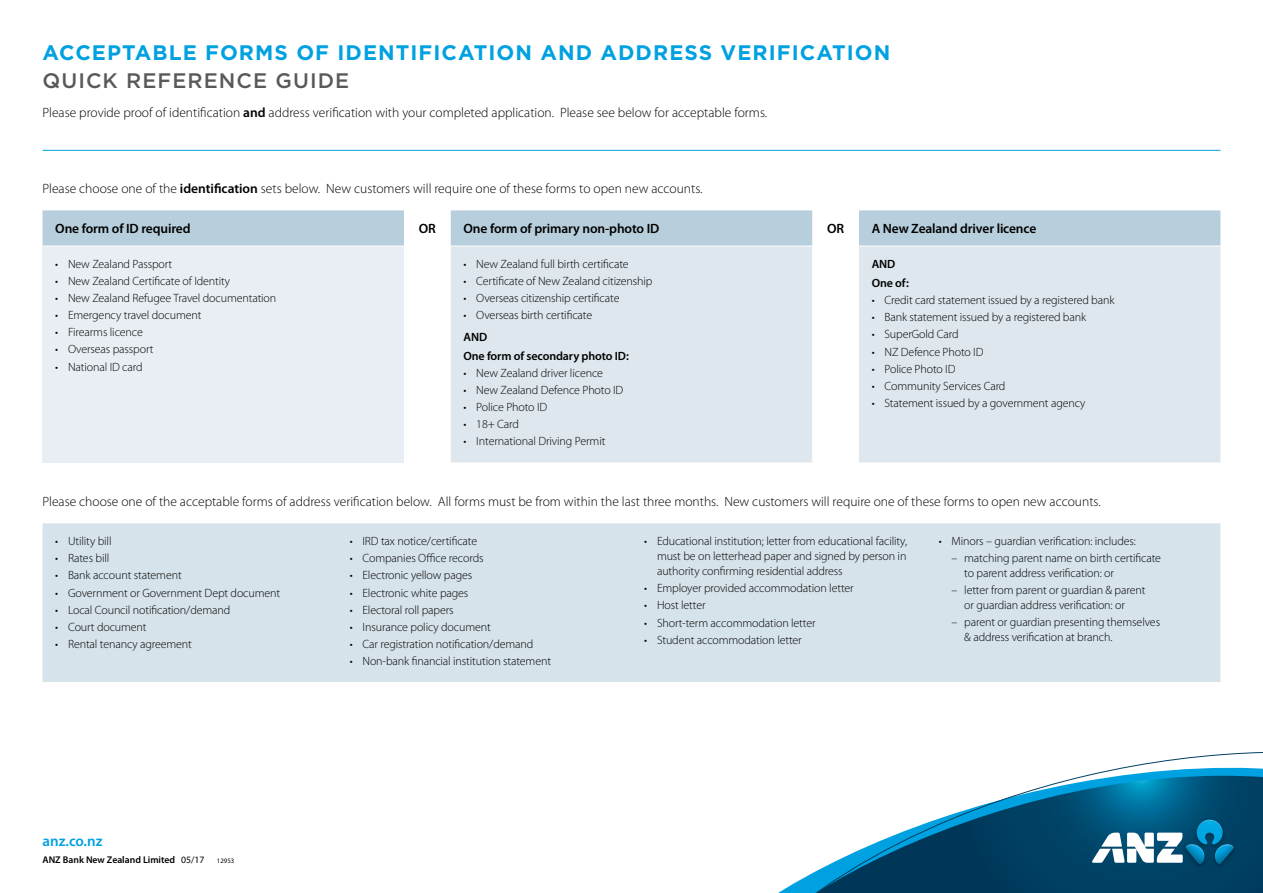
<style>
.page{position:relative;width:1263px;height:893px;background:#fff}
.page>*{position:absolute;margin:0;border:0;box-sizing:border-box;transform-origin:0 0}
.t1{font:700 21px "Gotham";letter-spacing:.05em;color:#00a1e0}
.t2{font:500 21px "Gotham";letter-spacing:.05em;color:#58595b}
.t3{font:600 15px "Myriad Pro";color:#00a1e0}
.t4{font:300 13.5px "Myriad Pro";color:#000}
.t5{font:600 13.5px "Myriad Pro";letter-spacing:-.01em;color:#000}
.t6{font:300 12px/15px "Myriad Pro";letter-spacing:-.01em;color:#000}
.t7{font:600 12px/19.2px "Myriad Pro";letter-spacing:-.01em;color:#000}
.t8{font:600 9.75px "Myriad Pro";color:#000}
.t9{font:6.75px "Myriad Pro";color:#000}
.s1{font-weight:600}
.s2{font-weight:400}
</style>
<div class="page">
<svg style="left:43px;top:210px;width:1177px;height:36px;background:#bed3df"></svg>
<div style="left:43px;top:246px;width:361px;height:216px;background:#e8eef3"></div>
<div style="left:451px;top:247px;width:769px;height:215px;background:#dde7ed"></div>
<hr style="left:43px;top:246px;width:361px;height:1px;background:#fff">
<div style="left:43px;top:523px;width:1177px;height:159px;background:#d6e3ea"></div>
<hr style="left:43px;top:150px;width:1177px;height:1px;background:#00a1e0">
<svg style="left:778px;top:752px;width:485px;height:141px"></svg>
<img style="left:1177px;top:812px;width:65px;height:62px">
<svg style="left:1092px;top:820px;width:93px;height:44px"></svg>
<img style="left:1185px;top:820px;width:49px;height:44px">
<h1 class="t1" style="left:43px;top:40px;width:849px">ACCEPTABLE FORMS OF IDENTIFICATION AND ADDRESS VERIFICATION</h1>
<h1 class="t2" style="left:43px;top:69px;width:308px">QUICK REFERENCE GUIDE</h1>
<p class="t4" style="left:43px;top:105px;width:726px">Please provide proof of identification <span class="s1">and</span> address verification with your completed application. Please see below for acceptable forms.</p>
<p class="t4" style="left:43px;top:181px;width:661px">Please choose one of the <span class="s1">identification</span> sets below. New customers will require one of these forms to open new accounts.</p>
<p class="t5" style="left:55px;top:220px;width:137px">One form of ID required</p>
<p class="t5" style="left:419px;top:220px;width:19px">OR</p>
<p class="t5" style="left:463px;top:220px;width:197px">One form of primary non-photo ID</p>
<p class="t5" style="left:827px;top:220px;width:19px">OR</p>
<p class="t5" style="left:872px;top:220px;width:166px">A New Zealand driver licence</p>
<p class="t6" style="left:55px;top:256px;width:119px">• New Zealand Passport</p>
<p class="t6" style="left:55px;top:273px;width:176px">• New Zealand Certificate of Identity</p>
<p class="t6" style="left:55px;top:290px;width:223px">• New Zealand Refugee Travel documentation</p>
<p class="t6" style="left:55px;top:308px;width:148px">• Emergency travel document</p>
<p class="t6" style="left:55px;top:325px;width:89px">• Firearms licence</p>
<p class="t6" style="left:55px;top:342px;width:100px">• Overseas passport</p>
<p class="t6" style="left:55px;top:359px;width:89px">• National ID card</p>
<p class="t6" style="left:463px;top:256px;width:167px">• New Zealand full birth certificate</p>
<p class="t6" style="left:463px;top:273px;width:191px">• Certificate of New Zealand citizenship</p>
<p class="t6" style="left:463px;top:290px;width:157px">• Overseas citizenship certificate</p>
<p class="t6" style="left:463px;top:308px;width:130px">• Overseas birth certificate</p>
<p class="t7" style="left:463px;top:327px;width:167px">AND<br>One form of secondary photo ID:</p>
<p class="t6" style="left:463px;top:365px;width:141px">• New Zealand driver licence</p>
<p class="t6" style="left:463px;top:382px;width:161px">• New Zealand Defence Photo ID</p>
<p class="t6" style="left:463px;top:400px;width:85px">• Police Photo ID</p>
<p class="t6" style="left:463px;top:417px;width:57px">• 18+ Card</p>
<p class="t6" style="left:463px;top:434px;width:143px">• International Driving Permit</p>
<p class="t7" style="left:872px;top:254px;width:39px">AND<br>One of:</p>
<p class="t6" style="left:872px;top:293px;width:244px">• Credit card statement issued by a registered bank</p>
<p class="t6" style="left:872px;top:310px;width:216px">• Bank statement issued by a registered bank</p>
<p class="t6" style="left:872px;top:327px;width:88px">• SuperGold Card</p>
<p class="t6" style="left:872px;top:344px;width:113px">• NZ Defence Photo ID</p>
<p class="t6" style="left:872px;top:361px;width:85px">• Police Photo ID</p>
<p class="t6" style="left:872px;top:378px;width:135px">• Community Services Card</p>
<p class="t6" style="left:872px;top:395px;width:215px">• Statement issued by a government agency</p>
<p class="t4" style="left:43px;top:494px;width:1060px">Please choose one of the acceptable forms of address verification below. All forms must be from within the last three months. New customers will require one of these forms to open new accounts.</p>
<p class="t6" style="left:55px;top:533px;width:58px">• Utility bill</p>
<p class="t6" style="left:55px;top:551px;width:56px">• Rates bill</p>
<p class="t6" style="left:55px;top:568px;width:128px">• Bank account statement</p>
<p class="t6" style="left:55px;top:585px;width:226px">• Government or Government Dept document</p>
<p class="t6" style="left:55px;top:602px;width:177px">• Local Council notification/demand</p>
<p class="t6" style="left:55px;top:619px;width:93px">• Court document</p>
<p class="t6" style="left:55px;top:636px;width:138px">• Rental tenancy agreement</p>
<p class="t6" style="left:939px;top:533px;width:199px">• Minors – guardian verification: includes:</p>
<p class="t6" style="left:964px;top:551px;width:198px;text-indent:-13px">– matching parent name on birth certificate to parent address verification: or</p>
<p class="t6" style="left:964px;top:583px;width:183px;text-indent:-13px">– letter from parent or guardian &amp; parent or guardian address verification: or</p>
<p class="t6" style="left:964px;top:615px;width:197px;text-indent:-13px">– parent or guardian presenting themselves &amp; address verification at branch.</p>
<p class="t6" style="left:657px;top:533px;width:252px;text-align:justify;text-indent:-13px">• Educational institution; letter from educational facility, must be on letterhead paper and signed by person in authority confirming residential address</p>
<p class="t6" style="left:644px;top:581px;width:211px">• Employer provided accommodation letter</p>
<p class="t6" style="left:644px;top:598px;width:63px">• Host letter</p>
<p class="t6" style="left:644px;top:615px;width:173px">• Short-term accommodation letter</p>
<p class="t6" style="left:644px;top:632px;width:159px">• Student accommodation letter</p>
<p class="t6" style="left:350px;top:533px;width:129px">• IRD tax notice/certificate</p>
<p class="t6" style="left:350px;top:551px;width:135px">• Companies Office records</p>
<p class="t6" style="left:350px;top:568px;width:124px">• Electronic yellow pages</p>
<p class="t6" style="left:350px;top:585px;width:120px">• Electronic white pages</p>
<p class="t6" style="left:350px;top:602px;width:105px">• Electoral roll papers</p>
<p class="t6" style="left:350px;top:619px;width:143px">• Insurance policy document</p>
<p class="t6" style="left:350px;top:636px;width:185px">• Car registration notification/demand</p>
<p class="t6" style="left:350px;top:653px;width:203px">• Non-bank financial institution statement</p>
<p class="t3" style="left:43px;top:831px;width:61px">anz.co.nz</p>
<p class="t8" style="left:43px;top:853px;width:164px">ANZ Bank New Zealand Limited <span class="s2">05/17</span></p>
<p class="t9" style="left:217px;top:856px;width:19px">12953</p>
</div>
